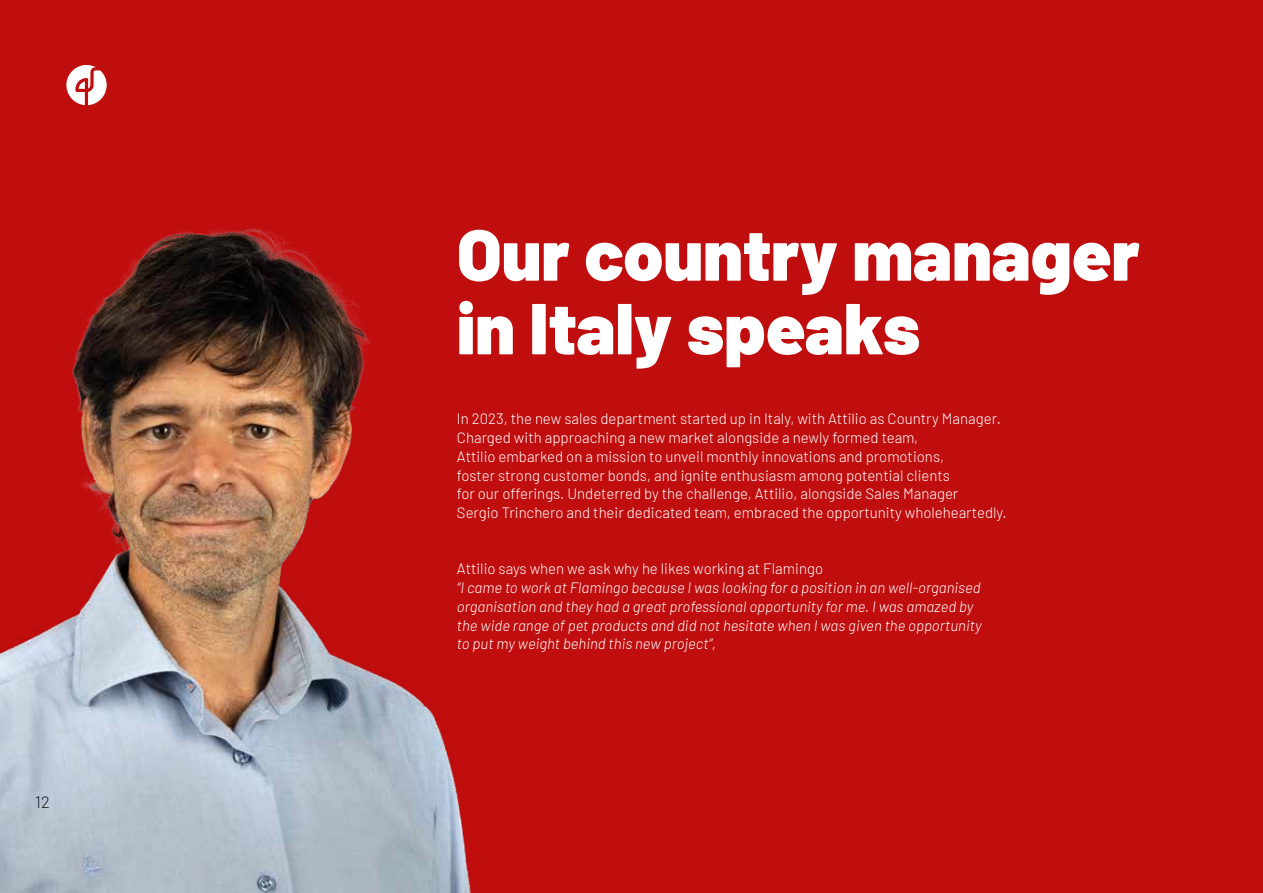
<style>
.page{position:relative;width:1263px;height:893px;background:#c00d0e}
.page>*{position:absolute;margin:0;border:0;box-sizing:border-box;transform-origin:0 0}
.t1{font:900 72px/73.7px "Barlow";color:#fff}
.t2{font:300 16.5px "Barlow";color:#1d1d1b}
.t3{font:300 15px/18.8px "Barlow";color:#fff}
.t4{font:italic 300 15px/18.8px "Barlow";color:#fff}
</style>
<div class="page">
<svg style="left:66px;top:65px;width:41px;height:40px"></svg>
<img style="left:0;top:228px;width:471px;height:665px">
<p class="t2" style="left:35px;top:790px;width:16px">12</p>
<h1 class="t1" style="left:457px;top:213px;width:684px">Our country manager in Italy speaks</h1>
<p class="t3" style="left:457px;top:408px;width:551px">In 2023, the new sales department started up in Italy, with Attilio as Country Manager.<br>Charged with approaching a new market alongside a newly formed team,<br>Attilio embarked on a mission to unveil monthly innovations and promotions,<br>foster strong customer bonds, and ignite enthusiasm among potential clients<br>for our offerings. Undeterred by the challenge, Attilio, alongside Sales Manager<br>Sergio Trinchero and their dedicated team, embraced the opportunity wholeheartedly.</p>
<p class="t3" style="left:457px;top:558px;width:368px">Attilio says when we ask why he likes working at Flamingo</p>
<p class="t4" style="left:457px;top:577px;width:526px">“I came to work at Flamingo because I was looking for a position in an well-organised organisation and they had a great professional opportunity for me. I was amazed by the wide range of pet products and did not hesitate when I was given the opportunity to put my weight behind this new project”,</p>
</div>
